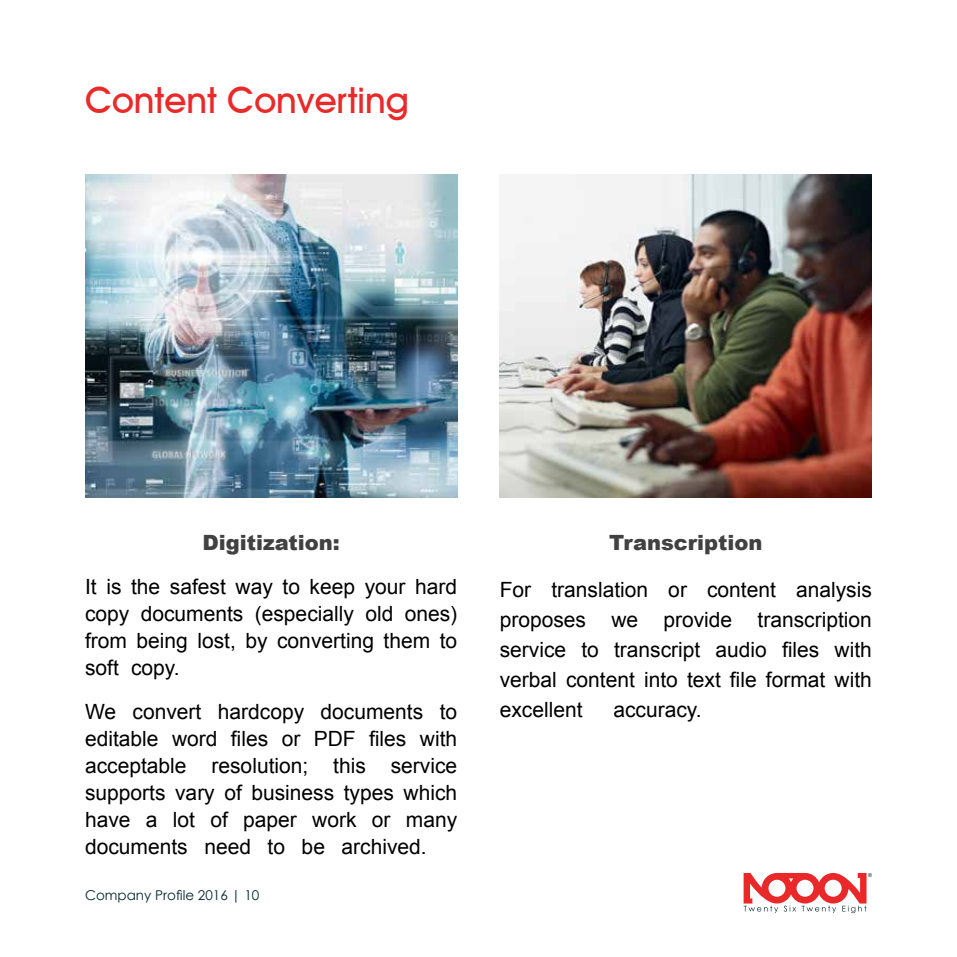
<style>
.page{position:relative;width:957px;height:957px;background:#fff}
.page>*{position:absolute;margin:0;border:0;box-sizing:border-box;transform-origin:0 0}
.t1{font:500 36px "Avant Garde IT Cby BT";color:#e92a2a}
.t2{font:21px/27px "Arial";color:#000;text-align:justify}
.t3{font:900 21px "Arial";color:#414141}
.t4{font:13.5px "Century Gothic";color:#032628}
</style>
<div class="page">
<svg style="left:743px;top:873px;width:129px;height:40px"></svg>
<img style="left:500px;top:174px;width:372px;height:324px">
<img style="left:85px;top:174px;width:372px;height:324px">
<h1 class="t1" style="left:85px;top:79px;width:325px">Content Converting</h1>
<p class="t3" style="left:202px;top:527px;width:139px">Digitization:</p>
<p class="t2" style="left:85px;top:573px;width:374px">It is the safest way to keep your hard copy documents (especially old ones) from being lost, by converting them to soft copy.</p>
<p class="t2" style="left:85px;top:698px;width:374px">We convert hardcopy documents to editable word files or PDF files with acceptable resolution; this service supports vary of business types which have a lot of paper work or many documents need to be archived.</p>
<p class="t4" style="left:85px;top:885px;width:176px">Company Profile 2016 | 10</p>
<p class="t3" style="left:609px;top:527px;width:155px">Transcription</p>
<p class="t2" style="left:500px;top:575px;width:374px;line-height:30px">For translation or content analysis proposes we provide transcription service to transcript audio files with verbal content into text file format with excellent</p>
<p class="t2" style="left:613px;top:696px;width:90px">accuracy.</p>
</div>
